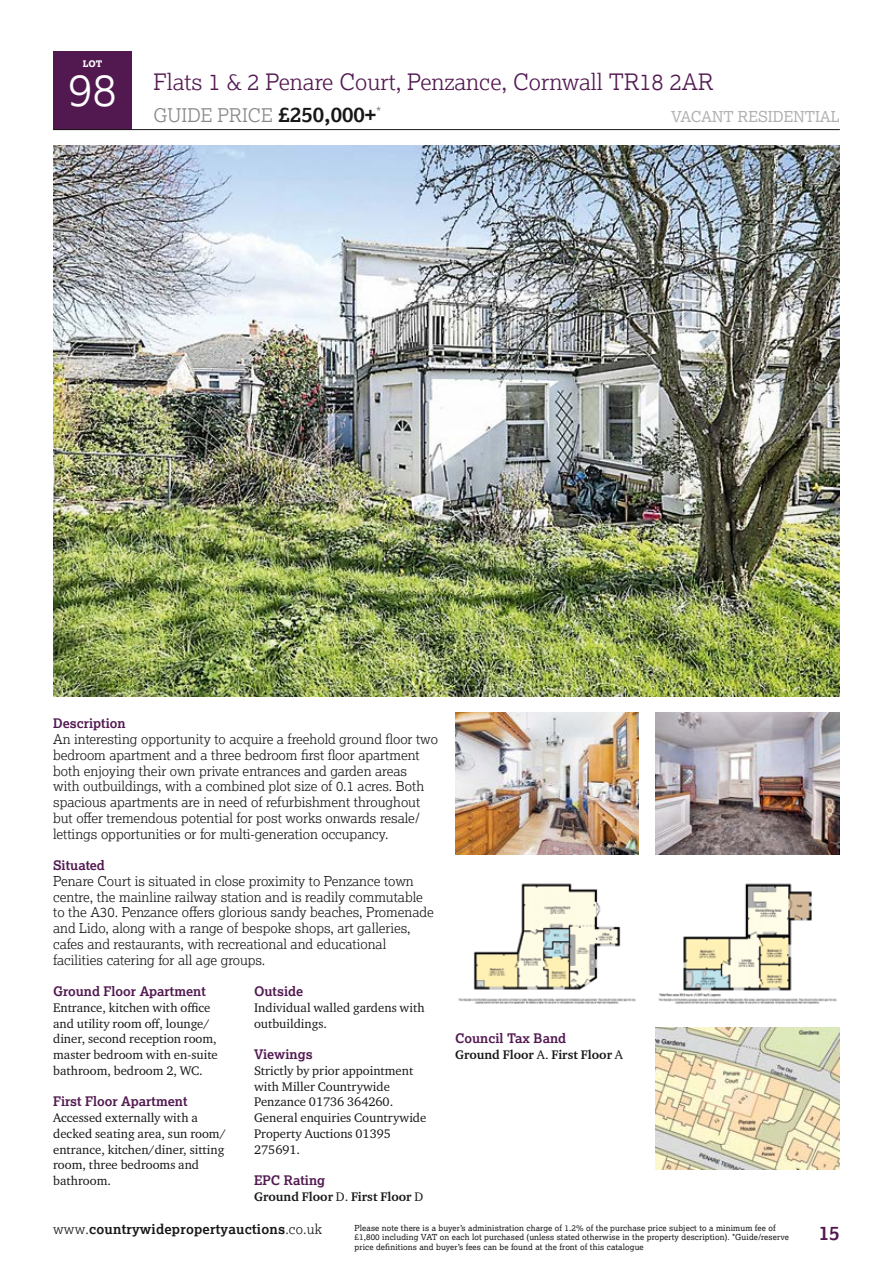
<style>
.page{position:relative;width:893px;height:1263px;background:#fff}
.page>*{position:absolute;margin:0;border:0;box-sizing:border-box;transform-origin:0 0}
.t1{font:300 45px "Lexia";color:#fff}
.t2{font:300 22.5px "Lexia";color:#521951}
.t3{font:700 19.5px "Lexia";color:#521951}
.t4{font:300 18.75px "Lexia";color:#868786}
.t5{font:15px "Lexia";color:#b1b2b3}
.t6{font:300 13.5px/15.8px "Lexia";color:#181716}
.t7{font:700 13.5px "Lexia";letter-spacing:.015em;color:#181716}
.t8{font:13.5px "Lexia";color:#868786}
.t9{font:700 13.2px "Lexia";color:#521951}
.t10{font:12.75px/15.8px "Charter ITC Pro";color:#181716}
.t11{font:700 12.75px "Charter ITC Pro";color:#181716}
.t12{font:800 9px "Lexia";color:#fff}
.t13{font:8.25px/9.8px "Lexia";letter-spacing:.015em;color:#181716}
.s1{font-weight:700;font-size:21px;color:#181716}
.s2{font-weight:400}
.s3{font-weight:300}
</style>
<div class="page">
<div style="left:53px;top:51px;width:79px;height:79px;background:#521951"></div>
<hr style="left:53px;top:129px;width:787px;height:1px;background:#181716">
<img style="left:53px;top:146px;width:787px;height:551px">
<img style="left:656px;top:1028px;width:184px;height:141px">
<img style="left:656px;top:713px;width:184px;height:141px">
<img style="left:458px;top:883px;width:178px;height:121px">
<img style="left:658px;top:883px;width:179px;height:121px">
<img style="left:455px;top:713px;width:184px;height:141px">
<p class="t12" style="left:83px;top:58px;width:21px">LOT</p>
<h1 class="t1" style="left:68px;top:61px;width:50px">98</h1>
<h2 class="t2" style="left:154px;top:68px;width:561px">Flats 1 &amp; 2 Penare Court, Penzance, Cornwall TR18 2AR</h2>
<h3 class="t4" style="left:154px;top:103px;width:224px">GUIDE PRICE <span class="s1">£250,000+</span></h3>
<p class="t5" style="left:671px;top:107px;width:170px">VACANT RESIDENTIAL</p>
<p class="t8" style="left:376px;top:104px;width:7px">*</p>
<p class="t9" style="left:53px;top:715px;width:74px">Description</p>
<p class="t6" style="left:53px;top:731px;width:386px">An interesting opportunity to acquire a freehold ground floor two bedroom apartment and a three bedroom first floor apartment both enjoying their own private entrances and garden areas<br>with outbuildings, with a combined plot size of 0.1 acres. Both spacious apartments are in need of refurbishment throughout but offer tremendous potential for post works onwards resale/ lettings opportunities or for multi-generation occupancy.</p>
<p class="t9" style="left:53px;top:857px;width:53px">Situated</p>
<p class="t6" style="left:53px;top:873px;width:382px">Penare Court is situated in close proximity to Penzance town centre, the mainline railway station and is readily commutable to the A30. Penzance offers glorious sandy beaches, Promenade and Lido, along with a range of bespoke shops, art galleries, cafes and restaurants, with recreational and educational facilities catering for all age groups.</p>
<p class="t9" style="left:53px;top:983px;width:154px">Ground Floor Apartment</p>
<p class="t10" style="left:53px;top:999px;width:166px">Entrance, kitchen with office and utility room off, lounge/ diner, second reception room, master bedroom with en-suite bathroom, bedroom 2, WC.</p>
<p class="t9" style="left:53px;top:1093px;width:136px">First Floor Apartment</p>
<p class="t10" style="left:53px;top:1110px;width:174px">Accessed externally with a decked seating area, sun room/ entrance, kitchen/diner, sitting room, three bedrooms and bathroom.</p>
<p class="t9" style="left:254px;top:983px;width:51px">Outside</p>
<p class="t10" style="left:254px;top:999px;width:172px">Individual walled gardens with outbuildings.</p>
<p class="t9" style="left:254px;top:1046px;width:60px">Viewings</p>
<p class="t10" style="left:254px;top:1062px;width:174px">Strictly by prior appointment with Miller Countrywide<br>Penzance 01736 364260.<br>General enquiries Countrywide<br>Property Auctions 01395<br>275691.</p>
<p class="t9" style="left:254px;top:1172px;width:73px">EPC Rating</p>
<p class="t11" style="left:254px;top:1189px;width:171px">Ground Floor <span class="s2">D.</span> First Floor <span class="s2">D</span></p>
<p class="t9" style="left:455px;top:1030px;width:113px">Council Tax Band</p>
<p class="t11" style="left:455px;top:1047px;width:170px">Ground Floor <span class="s2">A.</span> First Floor <span class="s2">A</span></p>
<p class="t7" style="left:53px;top:1221px;width:271px"><span class="s3">www.</span>countrywidepropertyauctions<span class="s3">.co.uk</span></p>
<h3 class="t3" style="left:819px;top:1220px;width:23px">15</h3>
<p class="t13" style="left:355px;top:1222px;width:436px">Please note there is a buyer’s administration charge of 1.2% of the purchase price subject to a minimum fee of £1,800 including VAT on each lot purchased (unless stated otherwise in the property description). *Guide/reserve price definitions and buyer’s fees can be found at the front of this catalogue</p>
</div>
